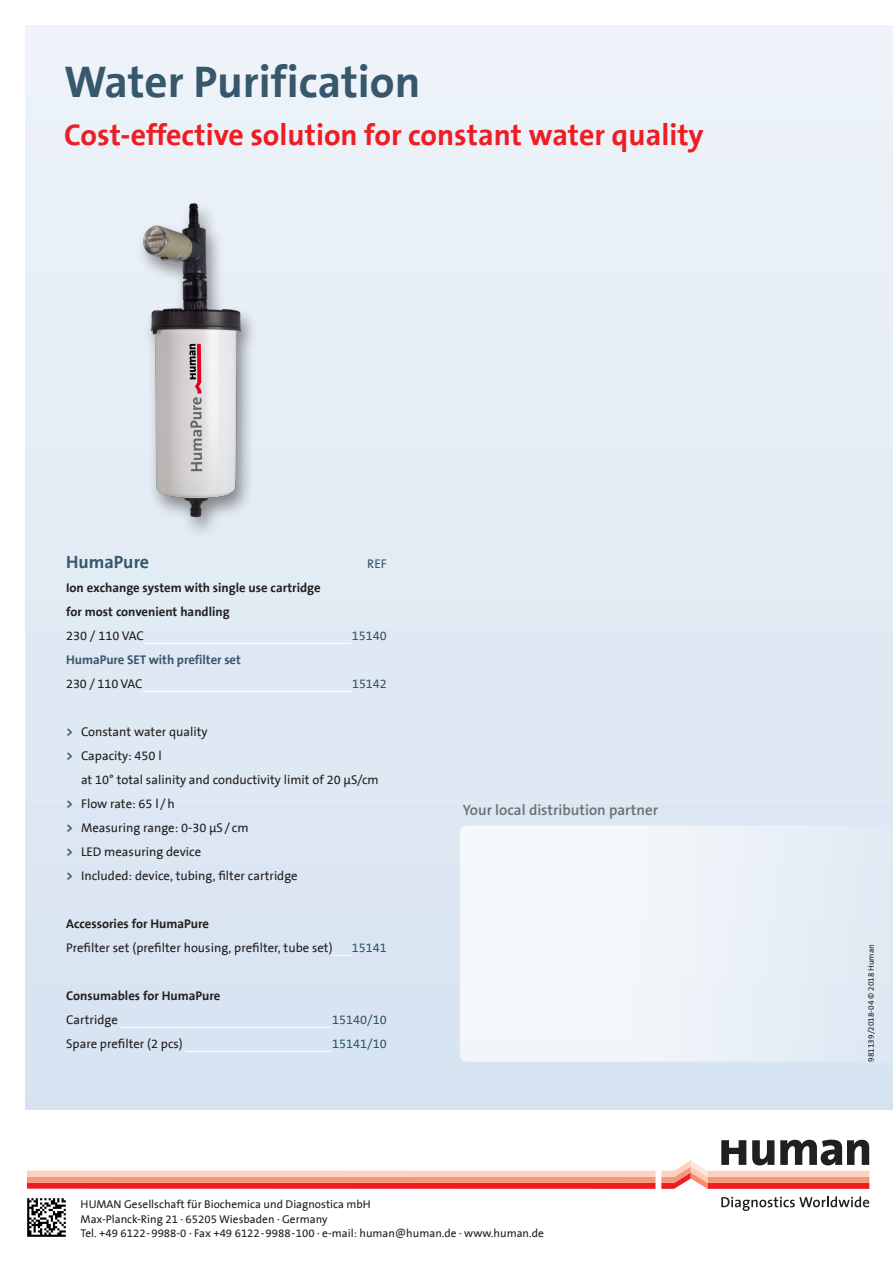
<style>
.page{position:relative;width:893px;height:1263px;background:#fff}
.page>*{position:absolute;margin:0;border:0;box-sizing:border-box;transform-origin:0 0}
.t1{font:700 45px "The Sans B7";color:#36576c}
.t2{font:700 30px "The Sans B7";color:#ee1d23}
.t3{font:700 18px "The Sans B7";color:#36576c}
.t4{font:600 15px "The Sans B6";color:#6c6d70}
.t5{font:12.75px/24px "The Sans B5 Plain";color:#231f20}
.t6{font:700 12.75px/24px "The Sans B7";color:#231f20}
.t7{font:12.75px "The Sans B5 Plain";color:#36576c}
.t8{font:700 12.75px "The Sans B7";letter-spacing:-.005em;color:#36576c}
.t9{font:11.4px/14.2px "The Sans B5 Plain";color:#231f20}
.t10{font:8.25px "The Sans B5 Plain";color:#231f20}
.s1{font-family:"The Sans B7";font-weight:700;color:#36576c}
</style>
<div class="page">
<div style="left:26px;top:26px;width:867px;height:1084px;background:#e3ecf5"></div>
<img style="left:142px;top:203px;width:111px;height:329px">
<hr style="left:144px;top:643px;width:208px;height:1px;background:#fff">
<hr style="left:142px;top:691px;width:210px;height:1px;background:#fff">
<svg style="left:333px;top:955px;width:19px;height:1px"></svg>
<hr style="left:121px;top:1027px;width:211px;height:1px;background:#fff">
<hr style="left:185px;top:1051px;width:147px;height:1px;background:#fff">
<svg style="left:27px;top:1140px;width:842px;height:49px"></svg>
<svg style="left:721px;top:1196px;width:148px;height:15px"></svg>
<img style="left:27px;top:1198px;width:39px;height:39px">
<div style="left:460px;top:826px;width:256px;height:236px;background:#f3f6fa"></div>
<h1 class="t1" style="left:64px;top:58px;width:358px">Water Purification</h1>
<h2 class="t2" style="left:64px;top:119px;width:641px">Cost-effective solution for constant water quality</h2>
<h3 class="t3" style="left:66px;top:553px;width:84px">HumaPure</h3>
<p class="t7" style="left:367px;top:557px;width:21px">REF</p>
<p class="t6" style="left:66px;top:576px;width:256px">Ion exchange system with single use cartridge for most convenient handling</p>
<p class="t5" style="left:66px;top:624px;width:79px">230 / 110 VAC</p>
<p class="t7" style="left:352px;top:629px;width:37px">15140</p>
<p class="t8" style="left:66px;top:653px;width:176px">HumaPure SET with prefilter set</p>
<p class="t5" style="left:66px;top:672px;width:78px">230 / 110 VAC</p>
<p class="t7" style="left:352px;top:677px;width:36px">15142</p>
<p class="t5" style="left:66px;top:720px;width:143px"><span class="s1">&gt;</span> Constant water quality <span class="s1">&gt;</span> Capacity: 450 l</p>
<p class="t5" style="left:66px;top:768px;width:314px;text-indent:15px">at 10° total salinity and conductivity limit of 20 μS/cm <span class="s1">&gt;</span> Flow rate: 65 l /h<br><span class="s1">&gt;</span> Measuring range: 0-30 μS/ cm<br><span class="s1">&gt;</span> LED measuring device<br><span class="s1">&gt;</span> Included: device, tubing, filter cartridge</p>
<p class="t6" style="left:66px;top:912px;width:144px">Accessories for HumaPure</p>
<p class="t5" style="left:66px;top:936px;width:268px">Prefilter set (prefilter housing, prefilter, tube set)</p>
<p class="t7" style="left:352px;top:941px;width:37px">15141</p>
<p class="t6" style="left:66px;top:984px;width:156px">Consumables for HumaPure</p>
<p class="t5" style="left:66px;top:1008px;width:53px">Cartridge</p>
<p class="t7" style="left:332px;top:1013px;width:56px">15140/10</p>
<p class="t5" style="left:66px;top:1032px;width:118px">Spare prefilter (2 pcs)</p>
<p class="t7" style="left:332px;top:1037px;width:56px">15141/10</p>
<p class="t4" style="left:463px;top:802px;width:197px">Your local distribution partner</p>
<p class="t9" style="left:81px;top:1198px;width:465px">HUMAN Gesellschaft für Biochemica und Diagnostica mbH<br>Max-Planck-Ring 21 · 65205 Wiesbaden · Germany<br>Tel. +49 6122-9988-0 · Fax +49 6122-9988-100 · e-mail: human@human.de · www.human.de</p>
<p class="t10" style="left:867px;top:1062px;width:119px;rotate:-90deg">981139/2018-04 © 2018 Human</p>
</div>
